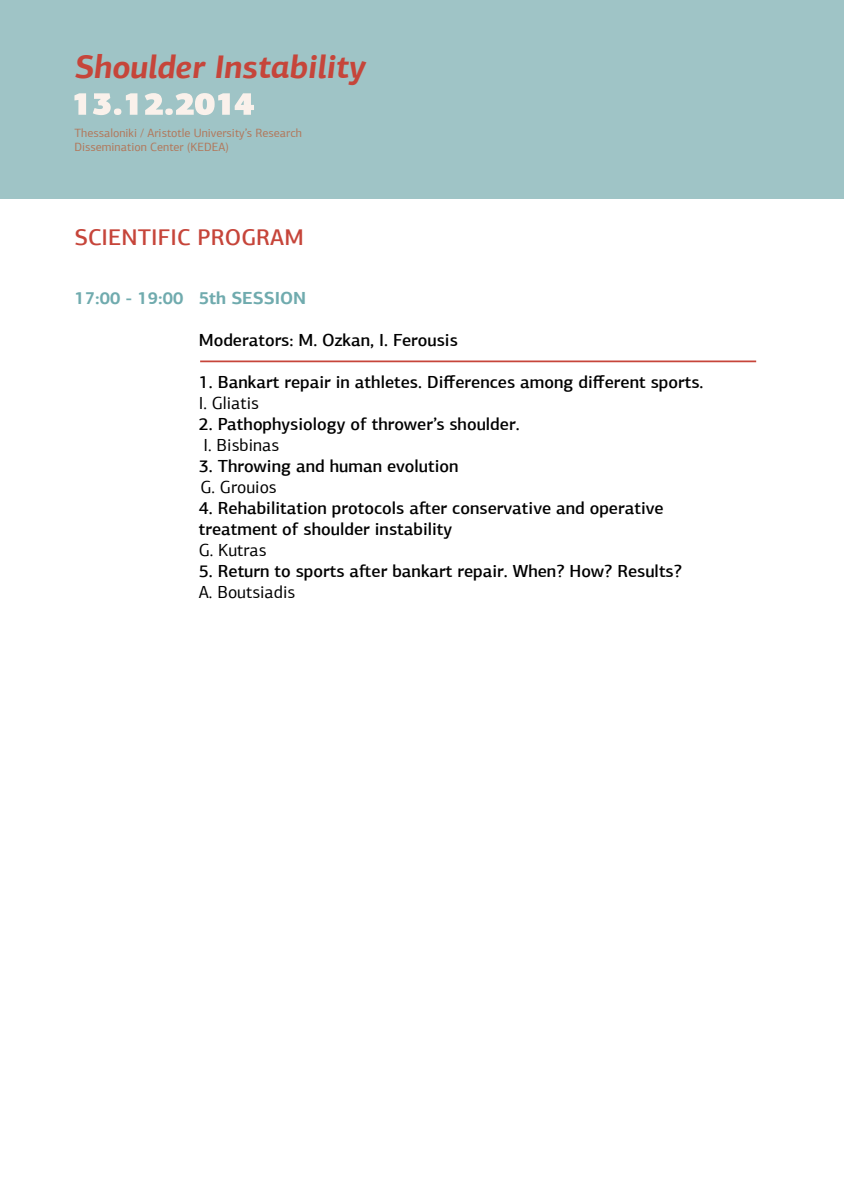
<style>
.page{position:relative;width:844px;height:1191px;background:#fff}
.page>*{position:absolute;margin:0;border:0;box-sizing:border-box;transform-origin:0 0}
.t1{font:italic 700 32.73px "PF Agora Sans Pro";color:#c6453a}
.t2{font:500 22.75px "PF Agora Sans Pro";letter-spacing:.005em;color:#c6453a}
.t3{font:500 17.5px/21px "PF Agora Sans Pro";color:#000}
.t4{font:17.5px "PF Agora Sans Pro";color:#000}
.t5{font:700 17.5px "PF Agora Sans Pro";color:#70abae}
.t6{font:11.9px/14.3px "PF Agora Sans Pro";color:#b2775a}
</style>
<div class="page">
<div style="left:0;top:0;width:843px;height:198px;background:#9fc4c6"></div>
<hr style="left:200px;top:360px;width:556px;height:2px;background:#c6453a">
<svg style="left:74px;top:93px;width:12px;height:22px"></svg>
<svg style="left:145px;top:93px;width:109px;height:22px"></svg>
<svg style="left:93px;top:93px;width:44px;height:22px"></svg>
<h1 class="t1" style="left:74px;top:46px;width:292px">Shoulder Instability</h1>
<p class="t6" style="left:74px;top:125px;width:229px">Thessaloniki / Aristotle University’s Research<br>Dissemination Center (KEDEA)</p>
<h2 class="t2" style="left:74px;top:223px;width:231px">SCIENTIFIC PROGRAM</h2>
<p class="t5" style="left:74px;top:287px;width:233px">17:00 - 19:00 5TH SESSION</p>
<p class="t3" style="left:199px;top:330px;width:260px">Moderators: M. Ozkan, I. Ferousis</p>
<p class="t3" style="left:199px;top:372px;width:506px">1. Bankart repair in athletes. Differences among different sports.</p>
<p class="t4" style="left:199px;top:393px;width:62px">I. Gliatis</p>
<p class="t3" style="left:199px;top:414px;width:322px">2. Pathophysiology of thrower’s shoulder.</p>
<p class="t4" style="left:203px;top:435px;width:77px">I. Bisbinas</p>
<p class="t3" style="left:199px;top:456px;width:261px">3. Throwing and human evolution</p>
<p class="t4" style="left:200px;top:477px;width:78px">G. Grouios</p>
<p class="t3" style="left:199px;top:498px;width:466px">4. Rehabilitation protocols after conservative and operative treatment of shoulder instability</p>
<p class="t4" style="left:199px;top:540px;width:69px">G. Kutras</p>
<p class="t3" style="left:199px;top:561px;width:484px">5. Return to sports after bankart repair. When? How? Results?</p>
<p class="t4" style="left:199px;top:582px;width:98px">A. Boutsiadis</p>
</div>
